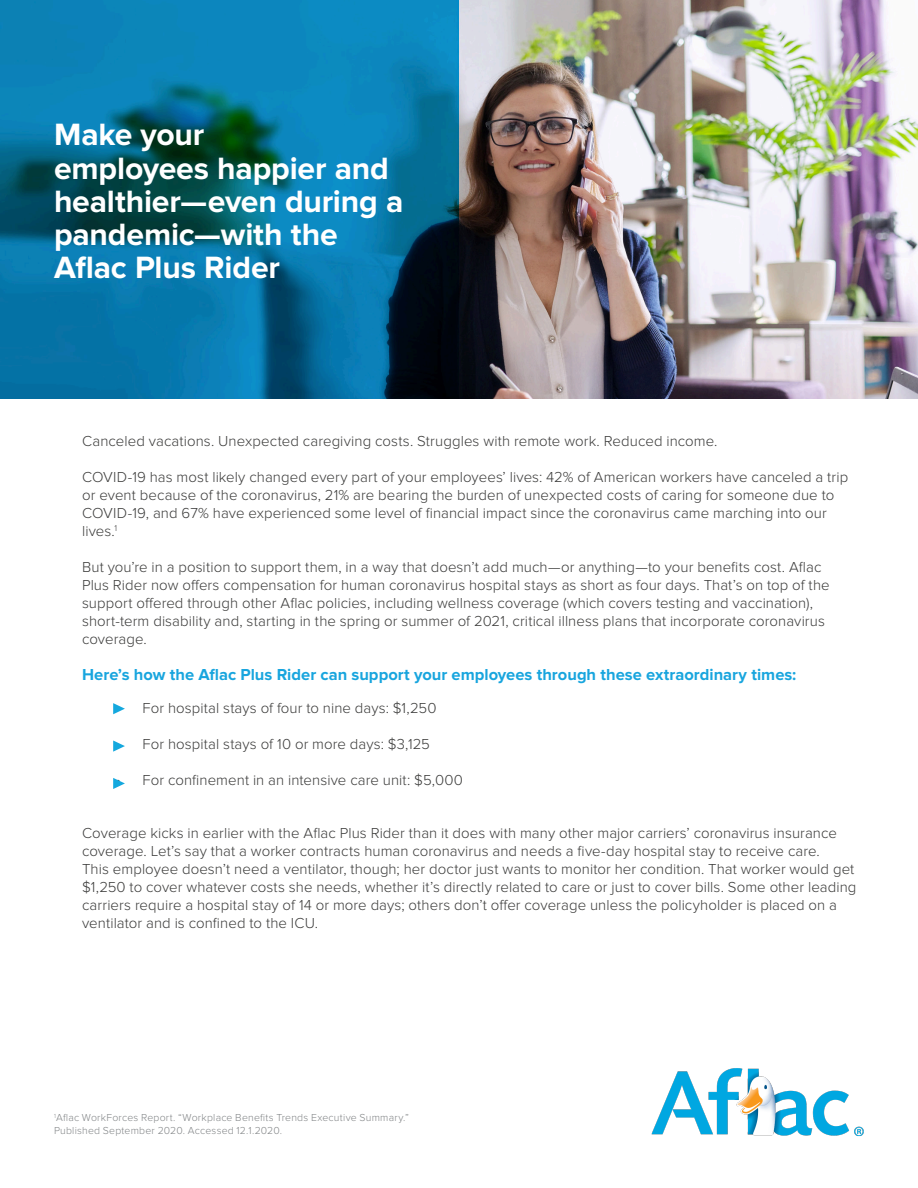
<style>
.page{position:relative;width:918px;height:1188px;background:#fff}
.page>*{position:absolute;margin:0;border:0;box-sizing:border-box;transform-origin:0 0}
.t1{font:700 31.95px/33.3px "Proxima Nova";letter-spacing:-.005em;color:#fff}
.t2{font:700 16.5px "Proxima Nova";color:#18a5de}
.t3{font:300 15px/18px "Proxima Nova";letter-spacing:.005em;color:#3b3b3a}
.t4{font:300 10.5px/12.6px "Proxima Nova";letter-spacing:.02em;color:#818486}
</style>
<div class="page">
<svg style="left:113px;top:703px;width:12px;height:11px"></svg>
<svg style="left:113px;top:740px;width:12px;height:12px"></svg>
<svg style="left:113px;top:778px;width:12px;height:11px"></svg>
<img style="left:0;top:0;width:918px;height:399px">
<img style="left:651px;top:1068px;width:213px;height:69px">
<p class="t1" style="left:54px;top:119px;width:152px">Make your</p>
<p class="t1" style="left:54px;top:153px;width:337px">employees happier and</p>
<p class="t1" style="left:54px;top:186px;width:351px">healthier—even during a pandemic—with the</p>
<p class="t1" style="left:54px;top:253px;width:228px">Aflac Plus Rider</p>
<p class="t3" style="left:82px;top:432px;width:637px">Canceled vacations. Unexpected caregiving costs. Struggles with remote work. Reduced income.</p>
<p class="t3" style="left:82px;top:468px;width:768px">COVID-19 has most likely changed every part of your employees’ lives: 42% of American workers have canceled a trip or event because of the coronavirus, 21% are bearing the burden of unexpected costs of caring for someone due to COVID-19, and 67% have experienced some level of financial impact since the coronavirus came marching into our lives.<sup>1</sup></p>
<p class="t3" style="left:82px;top:558px;width:749px">But you’re in a position to support them, in a way that doesn’t add much—or anything—to your benefits cost. Aflac Plus Rider now offers compensation for human coronavirus hospital stays as short as four days. That’s on top of the support offered through other Aflac policies, including wellness coverage (which covers testing and vaccination), short-term disability and, starting in the spring or summer of 2021, critical illness plans that incorporate coronavirus coverage.</p>
<p class="t2" style="left:82px;top:667px;width:716px">Here’s how the Aflac Plus Rider can support your employees through these extraordinary times:</p>
<p class="t3" style="left:115px;top:700px;width:323px">• For hospital stays of four to nine days: $1,250</p>
<p class="t3" style="left:115px;top:736px;width:316px">• For hospital stays of 10 or more days: $3,125</p>
<p class="t3" style="left:115px;top:772px;width:349px">• For confinement in an intensive care unit: $5,000</p>
<p class="t3" style="left:82px;top:824px;width:756px">Coverage kicks in earlier with the Aflac Plus Rider than it does with many other major carriers’ coronavirus insurance coverage. Let’s say that a worker contracts human coronavirus and needs a five-day hospital stay to receive care.</p>
<p class="t3" style="left:82px;top:860px;width:776px">This employee doesn’t need a ventilator, though; her doctor just wants to monitor her condition. That worker would get $1,250 to cover whatever costs she needs, whether it’s directly related to care or just to cover bills. Some other leading carriers require a hospital stay of 14 or more days; others don’t offer coverage unless the policyholder is placed on a ventilator and is confined to the ICU.</p>
<p class="t4" style="left:54px;top:1112px;width:356px"><sup>1</sup>Aflac WorkForces Report. “Workplace Benefits Trends Executive Summary.”<br>Published September 2020. Accessed 12.1.2020.</p>
</div>
